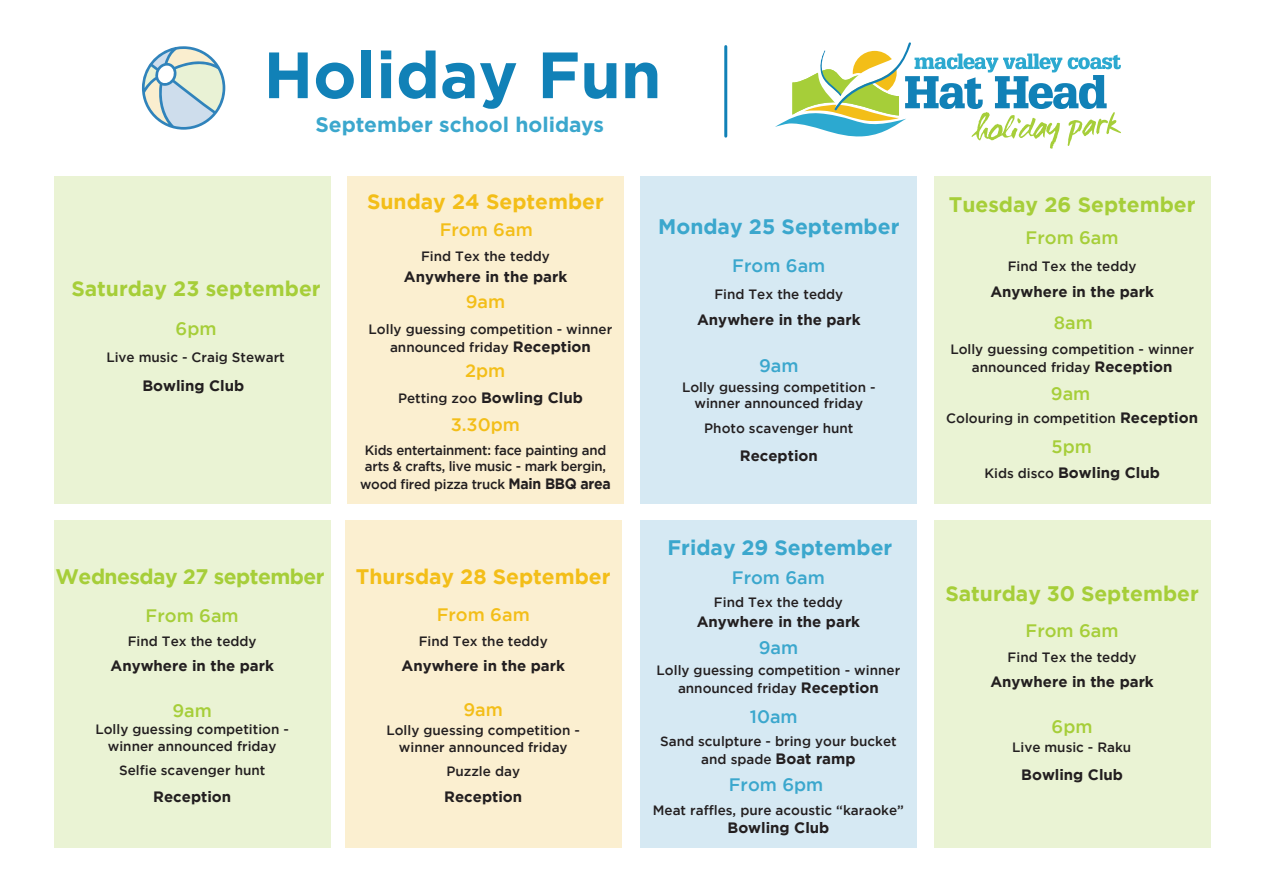
<style>
.page{position:relative;width:1263px;height:893px;background:#fff}
.page>*{position:absolute;margin:0;border:0;box-sizing:border-box;transform-origin:0 0}
.Body_Copy_White{font:700 65.25px "Gotham";color:#1181b7}
.Body_Copy_White-2{font:700 21px "Gotham";color:#a6ce39}
.Body_Copy_White-3{font:700 21px "Gotham";color:#f3be18}
.Body_Copy_White-4{font:700 21px "Gotham";color:#3ba7cd}
.t1{font:700 21px "Gotham";color:#3ba7cd}
.Body_Copy_White-5{font:700 21px "Gotham";letter-spacing:-.025em;color:#a6ce39}
.Body_Copy_White-6{font:500 18px "Gotham";color:#a6ce39}
.Body_Copy_White-7{font:500 18px "Gotham";color:#3ba7cd}
.Body_Copy_White-8{font:500 18px "Gotham";color:#f3be18}
.Body_Copy_White-9{font:700 15px "Gotham";color:#231f20}
.Body_Copy_White-10{font:500 13.5px/18px "Gotham";color:#231f20;text-align:center}
.Body_Copy_White-11{font:500 13.5px/16.2px "Gotham";letter-spacing:-.02em;color:#231f20}
.s1{font-weight:700;font-size:15px}
.s2{font-weight:500;font-size:13.5px}
</style>
<div class="page">
<div style="left:347px;top:176px;width:277px;height:328px;background:#fbefd0"></div>
<div style="left:934px;top:176px;width:276px;height:328px;background:#eaf3d4"></div>
<div style="left:934px;top:520px;width:276px;height:327px;background:#eaf3d4"></div>
<div style="left:54px;top:176px;width:276px;height:328px;background:#eaf3d4"></div>
<div style="left:345px;top:520px;width:276px;height:327px;background:#fbefd0"></div>
<div style="left:641px;top:176px;width:276px;height:328px;background:#d6e9f3"></div>
<svg style="left:142px;top:46px;width:83px;height:84px"></svg>
<svg style="left:775px;top:42px;width:346px;height:107px"></svg>
<hr style="left:724px;top:47px;width:3px;height:89px;background:#1181b7">
<div style="left:640px;top:520px;width:277px;height:327px;background:#d6e9f3"></div>
<div style="left:54px;top:520px;width:276px;height:327px;background:#eaf3d4"></div>
<p class="Body_Copy_White" style="left:264px;top:37px;width:399px">Holiday Fun</p>
<p class="t1" style="left:315px;top:111px;width:290px">September school holidays</p>
<p class="Body_Copy_White-3" style="left:367px;top:189px;width:238px">Sunday 24 September</p>
<p class="Body_Copy_White-2" style="left:71px;top:277px;width:251px">Saturday 23 september</p>
<p class="Body_Copy_White-6" style="left:176px;top:319px;width:42px">6pm</p>
<p class="Body_Copy_White-10" style="left:106px;top:348px;width:180px">Live music - Craig Stewart</p>
<p class="Body_Copy_White-9" style="left:142px;top:377px;width:103px">Bowling Club</p>
<p class="Body_Copy_White-8" style="left:440px;top:220px;width:95px">From 6am</p>
<p class="Body_Copy_White-10" style="left:421px;top:247px;width:130px">Find Tex the teddy</p>
<p class="Body_Copy_White-8" style="left:466px;top:292px;width:41px">9am</p>
<p class="Body_Copy_White-10" style="left:369px;top:320px;width:245px">Lolly guessing competition - winner announced friday <span class="s1">Reception</span></p>
<p class="Body_Copy_White-9" style="left:404px;top:268px;width:165px">Anywhere in the park</p>
<p class="Body_Copy_White-8" style="left:465px;top:361px;width:42px">2pm</p>
<p class="Body_Copy_White-9" style="left:398px;top:389px;width:186px"><span class="s2">Petting zoo</span> Bowling Club</p>
<p class="Body_Copy_White-8" style="left:451px;top:415px;width:71px">3.30pm</p>
<p class="Body_Copy_White-11" style="left:365px;top:442px;width:243px">Kids entertainment: face painting and arts &amp; crafts, live music - mark bergin,</p>
<p class="Body_Copy_White-11" style="left:360px;top:476px;width:252px">wood fired pizza truck <span class="s1">Main BBQ area</span></p>
<p class="Body_Copy_White-4" style="left:658px;top:214px;width:243px">Monday 25 September</p>
<p class="Body_Copy_White-7" style="left:732px;top:256px;width:95px">From 6am</p>
<p class="Body_Copy_White-10" style="left:714px;top:285px;width:130px">Find Tex the teddy</p>
<p class="Body_Copy_White-9" style="left:697px;top:311px;width:165px">Anywhere in the park</p>
<p class="Body_Copy_White-7" style="left:759px;top:355px;width:41px">9am</p>
<p class="Body_Copy_White-10" style="left:682px;top:379px;width:195px;line-height:16.2px">Lolly guessing competition - winner announced friday</p>
<p class="Body_Copy_White-10" style="left:704px;top:419px;width:151px">Photo scavenger hunt</p>
<p class="Body_Copy_White-9" style="left:740px;top:447px;width:79px">Reception</p>
<p class="Body_Copy_White-4" style="left:667px;top:535px;width:226px">Friday 29 September</p>
<p class="Body_Copy_White-5" style="left:56px;top:564px;width:270px">Wednesday 27 september</p>
<p class="Body_Copy_White-3" style="left:356px;top:565px;width:256px">Thursday 28 September</p>
<p class="Body_Copy_White-6" style="left:146px;top:605px;width:95px">From 6am</p>
<p class="Body_Copy_White-8" style="left:437px;top:605px;width:95px">From 6am</p>
<p class="Body_Copy_White-10" style="left:128px;top:632px;width:130px">Find Tex the teddy</p>
<p class="Body_Copy_White-10" style="left:419px;top:632px;width:130px">Find Tex the teddy</p>
<p class="Body_Copy_White-9" style="left:110px;top:657px;width:165px">Anywhere in the park</p>
<p class="Body_Copy_White-9" style="left:401px;top:657px;width:165px">Anywhere in the park</p>
<p class="Body_Copy_White-7" style="left:732px;top:567px;width:95px">From 6am</p>
<p class="Body_Copy_White-10" style="left:714px;top:593px;width:130px">Find Tex the teddy</p>
<p class="Body_Copy_White-7" style="left:759px;top:637px;width:41px">9am</p>
<p class="Body_Copy_White-10" style="left:657px;top:661px;width:245px">Lolly guessing competition - winner announced friday <span class="s1">Reception</span></p>
<p class="Body_Copy_White-9" style="left:697px;top:613px;width:165px">Anywhere in the park</p>
<p class="Body_Copy_White-6" style="left:172px;top:700px;width:41px">9am</p>
<p class="Body_Copy_White-10" style="left:95px;top:721px;width:195px;line-height:16.2px">Lolly guessing competition - winner announced friday</p>
<p class="Body_Copy_White-10" style="left:119px;top:761px;width:148px">Selfie scavenger hunt</p>
<p class="Body_Copy_White-9" style="left:153px;top:788px;width:79px">Reception</p>
<p class="Body_Copy_White-8" style="left:463px;top:700px;width:41px">9am</p>
<p class="Body_Copy_White-10" style="left:386px;top:722px;width:195px;line-height:16.2px">Lolly guessing competition - winner announced friday</p>
<p class="Body_Copy_White-10" style="left:446px;top:762px;width:75px">Puzzle day</p>
<p class="Body_Copy_White-9" style="left:444px;top:788px;width:79px">Reception</p>
<p class="Body_Copy_White-7" style="left:750px;top:706px;width:49px">10am</p>
<p class="Body_Copy_White-10" style="left:660px;top:731px;width:238px">Sand sculpture - bring your bucket and spade <span class="s1">Boat ramp</span></p>
<p class="Body_Copy_White-7" style="left:729px;top:774px;width:96px">From 6pm</p>
<p class="Body_Copy_White-10" style="left:653px;top:801px;width:253px">Meat raffles, pure acoustic “karaoke”</p>
<p class="Body_Copy_White-9" style="left:727px;top:819px;width:103px">Bowling Club</p>
<p class="Body_Copy_White-2" style="left:949px;top:192px;width:248px">Tuesday 26 September</p>
<p class="Body_Copy_White-6" style="left:1025px;top:228px;width:95px">From 6am</p>
<p class="Body_Copy_White-10" style="left:1008px;top:257px;width:130px">Find Tex the teddy</p>
<p class="Body_Copy_White-9" style="left:990px;top:283px;width:165px">Anywhere in the park</p>
<p class="Body_Copy_White-6" style="left:1054px;top:312px;width:41px">8am</p>
<p class="Body_Copy_White-10" style="left:950px;top:340px;width:245px">Lolly guessing competition - winner announced friday <span class="s1">Reception</span></p>
<p class="Body_Copy_White-6" style="left:1051px;top:384px;width:41px">9am</p>
<p class="Body_Copy_White-10" style="left:946px;top:409px;width:253px">Colouring in competition <span class="s1">Reception</span></p>
<p class="Body_Copy_White-6" style="left:1051px;top:436px;width:42px">5pm</p>
<p class="Body_Copy_White-9" style="left:984px;top:464px;width:177px"><span class="s2">Kids disco</span> Bowling Club</p>
<p class="Body_Copy_White-2" style="left:945px;top:581px;width:255px">Saturday 30 September</p>
<p class="Body_Copy_White-6" style="left:1025px;top:621px;width:95px">From 6am</p>
<p class="Body_Copy_White-10" style="left:1008px;top:648px;width:130px">Find Tex the teddy</p>
<p class="Body_Copy_White-9" style="left:990px;top:673px;width:165px">Anywhere in the park</p>
<p class="Body_Copy_White-6" style="left:1051px;top:716px;width:42px">6pm</p>
<p class="Body_Copy_White-10" style="left:1012px;top:738px;width:121px">Live music - Raku</p>
<p class="Body_Copy_White-9" style="left:1021px;top:766px;width:103px">Bowling Club</p>
</div>
